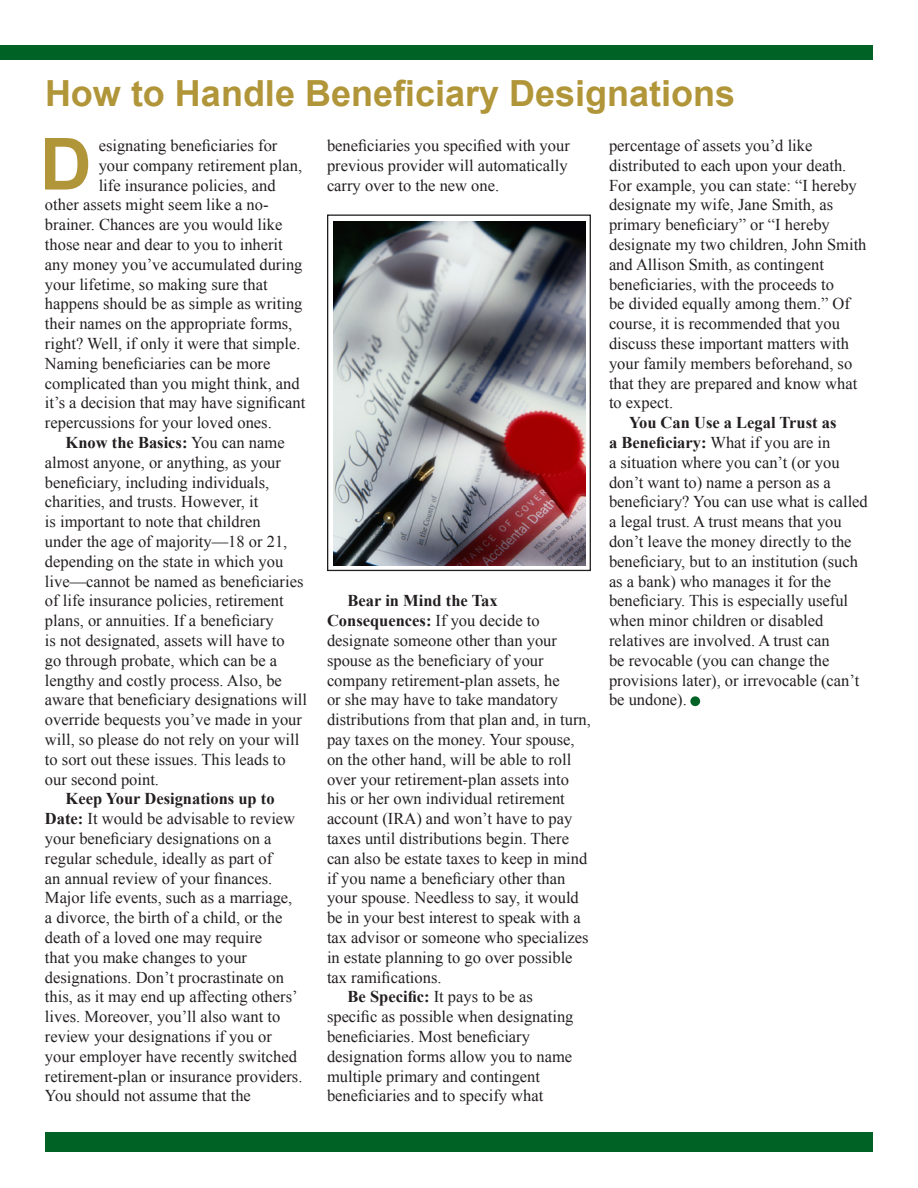
<style>
.page{position:relative;width:918px;height:1188px;background:#fff}
.page>*{position:absolute;margin:0;border:0;box-sizing:border-box;transform-origin:0 0}
.t1{font:700 36px "Arial";color:#b19539}
.t2{font:16.5px/19.8px "Times New Roman";color:#231f20}
.t3{font:700 16.5px "Times New Roman";color:#231f20}
.s1{font-weight:700}
.s2{font-weight:400}
</style>
<div class="page">
<div style="left:0;top:45px;width:873px;height:14px;background:#006224"></div>
<div style="left:45px;top:1132px;width:828px;height:20px;background:#006224"></div>
<svg style="left:45px;top:138px;width:43px;height:52px"></svg>
<img style="left:333px;top:221px;width:252px;height:345px">
<div style="left:327px;top:215px;width:264px;height:356px;border:1px solid #231f20"></div>
<div style="left:690px;top:696px;width:10px;height:10px;background:#006224;border-radius:50%"></div>
<h1 class="t1" style="left:45px;top:69px;width:692px">How to Handle Beneficiary Designations</h1>
<p class="t2" style="left:609px;top:135px;width:259px">percentage of assets you’d like distributed to each upon your death.<br>For example, you can state: “I hereby designate my wife, Jane Smith, as primary beneficiary” or “I hereby designate my two children, John Smith and Allison Smith, as contingent beneficiaries, with the proceeds to<br>be divided equally among them.” Of course, it is recommended that you discuss these important matters with your family members beforehand, so that they are prepared and know what to expect.</p>
<p class="t2" style="left:609px;top:412px;width:260px;text-indent:20px"><span class="s1">You Can Use a Legal Trust as<br>a Beneficiary:</span> What if you are in<br>a situation where you can’t (or you don’t want to) name a person as a beneficiary? You can use what is called a legal trust. A trust means that you don’t leave the money directly to the beneficiary, but to an institution (such as a bank) who manages it for the beneficiary. This is especially useful when minor children or disabled relatives are involved. A trust can<br>be revocable (you can change the provisions later), or irrevocable (can’t be undone).</p>
<p class="t2" style="left:99px;top:135px;width:180px">esignating beneficiaries for</p>
<p class="t2" style="left:99px;top:155px;width:205px">your company retirement plan,</p>
<p class="t2" style="left:99px;top:175px;width:178px">life insurance policies, and</p>
<p class="t2" style="left:45px;top:195px;width:225px">other assets might seem like a no-</p>
<p class="t2" style="left:45px;top:214px;width:239px">brainer. Chances are you would like</p>
<p class="t2" style="left:45px;top:234px;width:239px">those near and dear to you to inherit</p>
<p class="t2" style="left:45px;top:254px;width:259px">any money you’ve accumulated during</p>
<p class="t2" style="left:45px;top:274px;width:224px">your lifetime, so making sure that</p>
<p class="t2" style="left:45px;top:294px;width:259px">happens should be as simple as writing</p>
<p class="t2" style="left:45px;top:313px;width:249px">their names on the appropriate forms,</p>
<p class="t2" style="left:45px;top:333px;width:257px">right? Well, if only it were that simple.</p>
<p class="t2" style="left:45px;top:353px;width:227px">Naming beneficiaries can be more</p>
<p class="t2" style="left:45px;top:373px;width:256px">complicated than you might think, and</p>
<p class="t2" style="left:45px;top:393px;width:262px">it’s a decision that may have significant</p>
<p class="t2" style="left:45px;top:412px;width:228px">repercussions for your loved ones.</p>
<p class="t3" style="left:66px;top:431px;width:221px">Know the Basics: <span class="s2">You can name</span></p>
<p class="t2" style="left:45px;top:452px;width:238px">almost anyone, or anything, as your</p>
<p class="t2" style="left:45px;top:472px;width:226px">beneficiary, including individuals,</p>
<p class="t2" style="left:45px;top:492px;width:215px">charities, and trusts. However, it</p>
<p class="t2" style="left:45px;top:511px;width:217px">is important to note that children</p>
<p class="t2" style="left:45px;top:531px;width:244px">under the age of majority—18 or 21,</p>
<p class="t2" style="left:45px;top:551px;width:240px">depending on the state in which you</p>
<p class="t2" style="left:45px;top:571px;width:260px">live—cannot be named as beneficiaries</p>
<p class="t2" style="left:45px;top:591px;width:240px">of life insurance policies, retirement</p>
<p class="t2" style="left:45px;top:610px;width:230px">plans, or annuities. If a beneficiary</p>
<p class="t2" style="left:45px;top:630px;width:241px">is not designated, assets will have to</p>
<p class="t2" style="left:45px;top:650px;width:234px">go through probate, which can be a</p>
<p class="t2" style="left:45px;top:670px;width:238px">lengthy and costly process. Also, be</p>
<p class="t2" style="left:45px;top:690px;width:264px">aware that beneficiary designations will</p>
<p class="t2" style="left:45px;top:709px;width:259px">override bequests you’ve made in your</p>
<p class="t2" style="left:45px;top:729px;width:256px">will, so please do not rely on your will</p>
<p class="t2" style="left:45px;top:749px;width:242px">to sort out these issues. This leads to</p>
<p class="t2" style="left:45px;top:769px;width:116px">our second point.</p>
<p class="t2" style="left:45px;top:789px;width:259px;text-indent:21px"><span class="s1">Keep Your Designations up to Date:</span> It would be advisable to review your beneficiary designations on a regular schedule, ideally as part of<br>an annual review of your finances.<br>Major life events, such as a marriage, a divorce, the birth of a child, or the death of a loved one may require<br>that you make changes to your designations. Don’t procrastinate on this, as it may end up affecting others’ lives. Moreover, you’ll also want to review your designations if you or your employer have recently switched retirement-plan or insurance providers.<br>You should not assume that the</p>
<p class="t2" style="left:327px;top:135px;width:244px">beneficiaries you specified with your previous provider will automatically carry over to the new one.</p>
<p class="t3" style="left:348px;top:589px;width:152px">Bear in Mind the Tax</p>
<p class="t3" style="left:327px;top:609px;width:214px">Consequences: <span class="s2">If you decide to</span></p>
<p class="t2" style="left:327px;top:630px;width:232px">designate someone other than your</p>
<p class="t2" style="left:327px;top:650px;width:218px">spouse as the beneficiary of your</p>
<p class="t2" style="left:327px;top:670px;width:234px">company retirement-plan assets, he</p>
<p class="t2" style="left:327px;top:690px;width:232px">or she may have to take mandatory</p>
<p class="t2" style="left:327px;top:709px;width:265px">distributions from that plan and, in turn,</p>
<p class="t2" style="left:327px;top:729px;width:249px">pay taxes on the money. Your spouse,</p>
<p class="t2" style="left:327px;top:749px;width:246px">on the other hand, will be able to roll</p>
<p class="t2" style="left:327px;top:769px;width:243px">over your retirement-plan assets into</p>
<p class="t2" style="left:327px;top:789px;width:239px">his or her own individual retirement</p>
<p class="t2" style="left:327px;top:808px;width:247px">account (IRA) and won’t have to pay</p>
<p class="t2" style="left:327px;top:828px;width:244px">taxes until distributions begin. There</p>
<p class="t2" style="left:327px;top:848px;width:262px">can also be estate taxes to keep in mind</p>
<p class="t2" style="left:327px;top:868px;width:240px">if you name a beneficiary other than</p>
<p class="t2" style="left:327px;top:888px;width:253px">your spouse. Needless to say, it would</p>
<p class="t2" style="left:327px;top:907px;width:255px">be in your best interest to speak with a</p>
<p class="t2" style="left:327px;top:927px;width:263px">tax advisor or someone who specializes</p>
<p class="t2" style="left:327px;top:947px;width:247px">in estate planning to go over possible</p>
<p class="t2" style="left:327px;top:967px;width:116px">tax ramifications.</p>
<p class="t2" style="left:348px;top:987px;width:187px"><span class="s1">Be Specific:</span> It pays to be as</p>
<p class="t2" style="left:327px;top:1006px;width:248px">specific as possible when designating</p>
<p class="t2" style="left:327px;top:1026px;width:204px">beneficiaries. Most beneficiary</p>
<p class="t2" style="left:327px;top:1046px;width:247px">designation forms allow you to name</p>
<p class="t2" style="left:327px;top:1066px;width:215px">multiple primary and contingent</p>
<p class="t2" style="left:327px;top:1086px;width:218px">beneficiaries and to specify what</p>
</div>
